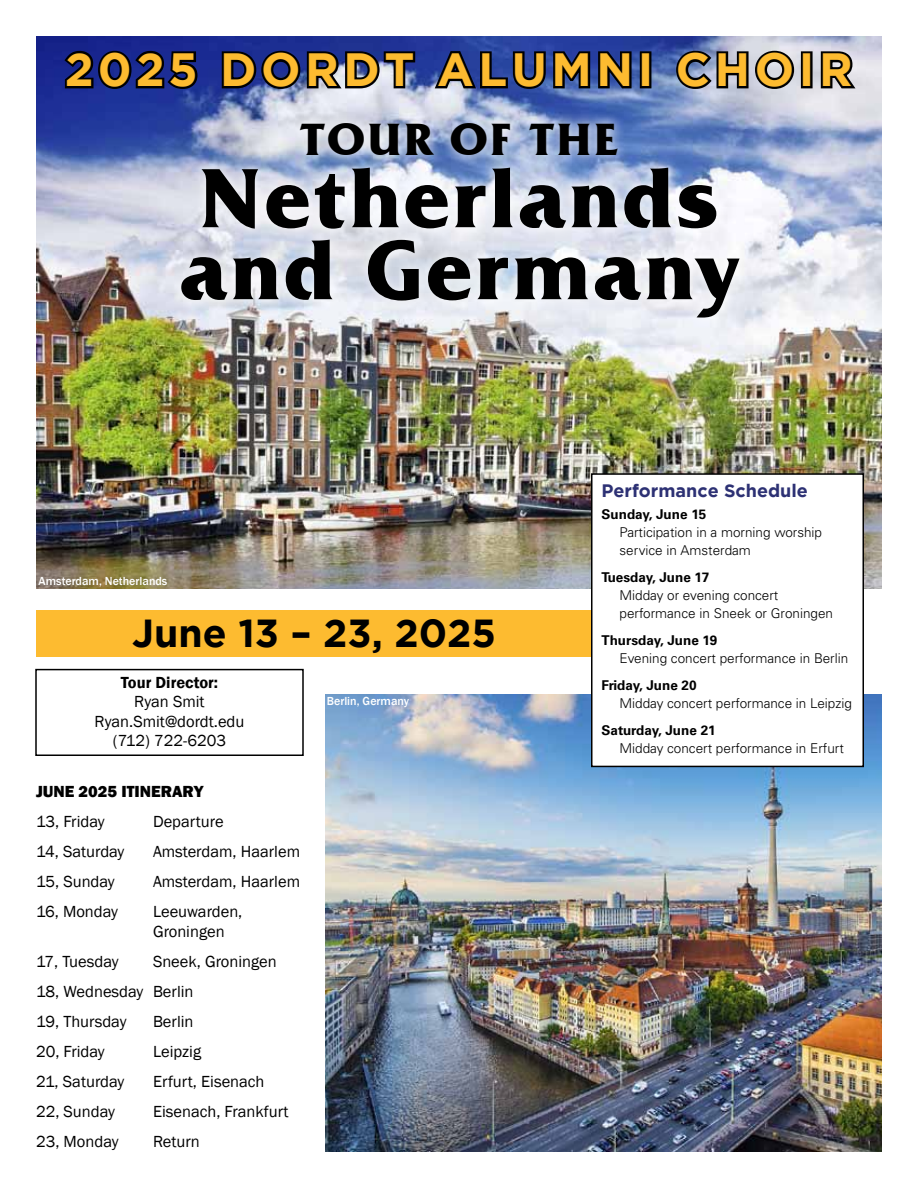
<style>
.page{position:relative;width:918px;height:1188px;background:#fff}
.page>*{position:absolute;margin:0;border:0;box-sizing:border-box;transform-origin:0 0}
.t1{font:700 85.5px/72px "Friz Quadrata IT Cby BT";letter-spacing:.03em;color:#000}
.t2{font:700 46.5px "Gotham";letter-spacing:.1em;color:#fdbb30}
.t3{font:700 46.5px "Friz Quadrata IT Cby BT";letter-spacing:.03em;color:#000}
.t4{font:700 39px "Gotham";color:#000}
.t5{font:700 18px "Gotham";color:#2d3174}
.t6{font:16.5px/19.5px "Franklin Gothic";color:#000}
.t7{font:800 16.5px "Franklin Gothic";color:#000}
.t8{font:600 16.5px "Franklin Gothic";color:#000}
.t9{font:300 13.5px/18px "Univers";color:#000}
.t10{font:700 13.5px "Univers";color:#000}
.t11{font:500 12px "Franklin Gothic";color:#fff}
</style>
<div class="page">
<img style="left:36px;top:36px;width:846px;height:553px">
<svg style="left:61px;top:47px;width:140px;height:45px;background:#0e1752"></svg>
<svg style="left:220px;top:48px;width:197px;height:44px;background:#343d65"></svg>
<svg style="left:432px;top:49px;width:202px;height:43px;background:#223162"></svg>
<div style="left:640px;top:51px;width:11px;height:37px;border:4px solid #000"></div>
<svg style="left:673px;top:48px;width:124px;height:44px;background:#6b717f"></svg>
<div style="left:801px;top:51px;width:12px;height:37px;border:4px solid #000"></div>
<svg style="left:819px;top:48px;width:41px;height:43px;background:#79797d"></svg>
<img style="left:326px;top:694px;width:556px;height:458px">
<div style="left:36px;top:610px;width:556px;height:47px;background:#fdbb30"></div>
<div style="left:169px;top:111px;width:582px;height:219px;background:#fff;opacity:.75"></div>
<div style="left:35px;top:669px;width:269px;height:87px;border:2px solid #000"></div>
<svg style="left:590px;top:473px;width:275px;height:295px"></svg>
<h2 class="t2" style="left:65px;top:43px;width:789px">2025 Dordt Alumni Choir</h2>
<h2 class="t3" style="left:299px;top:111px;width:321px">Tour of the</h2>
<h1 class="t1" style="left:179px;top:160px;width:561px">Netherlands and Germany</h1>
<p class="t11" style="left:39px;top:574px;width:130px">Amsterdam, Netherlands</p>
<h3 class="t4" style="left:132px;top:611px;width:365px">June 13 – 23, 2025</h3>
<p class="t8" style="left:121px;top:672px;width:99px">Tour Director:</p>
<p class="t6" style="left:95px;top:693px;width:151px;text-align:center">Ryan Smit<br>Ryan.Smit@dordt.edu (712) 722-6203</p>
<p class="t7" style="left:36px;top:781px;width:169px">JUNE 2025 ITINERARY</p>
<p class="t6" style="left:36px;top:813px;width:70px">13, Friday</p>
<p class="t6" style="left:153px;top:813px;width:72px">Departure</p>
<p class="t6" style="left:36px;top:843px;width:90px">14, Saturday</p>
<p class="t6" style="left:153px;top:843px;width:149px">Amsterdam, Haarlem</p>
<p class="t6" style="left:36px;top:873px;width:80px">15, Sunday</p>
<p class="t6" style="left:153px;top:873px;width:149px">Amsterdam, Haarlem</p>
<p class="t6" style="left:36px;top:903px;width:84px">16, Monday</p>
<p class="t6" style="left:153px;top:903px;width:91px">Leeuwarden,<br>Groningen</p>
<p class="t6" style="left:36px;top:952px;width:84px">17, Tuesday</p>
<p class="t6" style="left:36px;top:947px;width:242px;line-height:30px;text-indent:117px">Sneek, Groningen<br>18, Wednesday Berlin<br>19, Thursday</p>
<p class="t6" style="left:153px;top:1012px;width:42px">Berlin</p>
<p class="t6" style="left:36px;top:1042px;width:70px">20, Friday</p>
<p class="t6" style="left:153px;top:1042px;width:50px">Leipzig</p>
<p class="t6" style="left:36px;top:1072px;width:90px">21, Saturday</p>
<p class="t6" style="left:153px;top:1072px;width:113px">Erfurt, Eisenach</p>
<p class="t6" style="left:36px;top:1102px;width:80px">22, Sunday</p>
<p class="t6" style="left:153px;top:1102px;width:137px">Eisenach, Frankfurt</p>
<p class="t6" style="left:36px;top:1132px;width:84px">23, Monday</p>
<p class="t6" style="left:153px;top:1132px;width:48px">Return</p>
<p class="t11" style="left:327px;top:693px;width:84px">Berlin, Germany</p>
<p class="t5" style="left:602px;top:480px;width:208px">Performance Schedule</p>
<p class="t10" style="left:602px;top:507px;width:106px">Sunday, June 15</p>
<p class="t9" style="left:619px;top:524px;width:204px">Participation in a morning worship service in Amsterdam</p>
<p class="t10" style="left:602px;top:570px;width:109px">Tuesday, June 17</p>
<p class="t9" style="left:619px;top:587px;width:215px">Midday or evening concert performance in Sneek or Groningen</p>
<p class="t10" style="left:602px;top:633px;width:117px">Thursday, June 19</p>
<p class="t9" style="left:619px;top:650px;width:230px">Evening concert performance in Berlin</p>
<p class="t10" style="left:602px;top:678px;width:97px">Friday, June 20</p>
<p class="t9" style="left:619px;top:695px;width:234px">Midday concert performance in Leipzig</p>
<p class="t10" style="left:602px;top:723px;width:116px">Saturday, June 21</p>
<p class="t9" style="left:619px;top:740px;width:226px">Midday concert performance in Erfurt</p>
</div>
